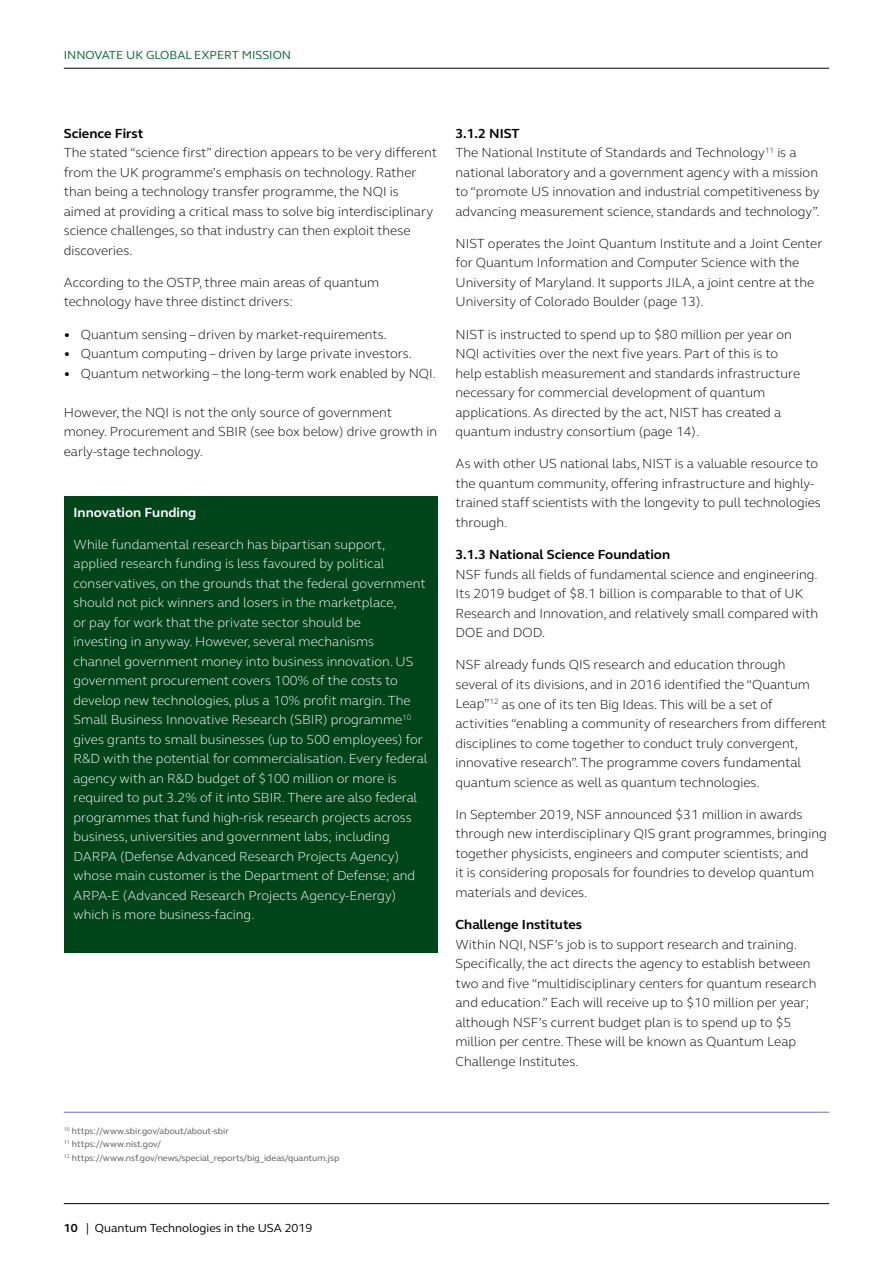
<style>
.page{position:relative;width:893px;height:1263px;background:#fff}
.page>*{position:absolute;margin:0;border:0;box-sizing:border-box;transform-origin:0 0}
.t1{font:300 13.5px/19.5px "FS Elliot";color:#000}
.t2{font:300 13.5px/19.5px "FS Elliot";color:#fff}
.t3{font:700 13.5px "FS Elliot";color:#000}
.t4{font:700 13.5px "FS Elliot";color:#fff}
.t5{font:12px "FS Elliot";color:#000}
.t6{font:12px "FS Elliot";color:#00632f}
.t7{font:9px/13.5px "FS Elliot";color:#575756}
.s1{font-weight:700}
</style>
<div class="page">
<hr style="left:64px;top:1203px;width:765px;height:1px;background:#000">
<hr style="left:64px;top:68px;width:765px;height:1px;background:#000">
<div style="left:64px;top:496px;width:373px;height:456px;background:#00451a"></div>
<hr style="left:64px;top:1112px;width:765px;height:1px;background:#7c6eb0">
<p class="t6" style="left:64px;top:47px;width:229px">INNOVATE UK GLOBAL EXPERT MISSION</p>
<p class="t3" style="left:64px;top:124px;width:81px">Science First</p>
<p class="t1" style="left:64px;top:142px;width:375px">The stated “science first” direction appears to be very different from the UK programme’s emphasis on technology. Rather than being a technology transfer programme, the NQI is aimed at providing a critical mass to solve big interdisciplinary science challenges, so that industry can then exploit these discoveries.</p>
<p class="t1" style="left:64px;top:272px;width:317px">According to the OSTP, three main areas of quantum technology have three distinct drivers:</p>
<p class="t1" style="left:64px;top:324px;width:325px">• Quantum sensing – driven by market-requirements.</p>
<p class="t1" style="left:64px;top:343px;width:350px">• Quantum computing – driven by large private investors.</p>
<p class="t1" style="left:64px;top:363px;width:374px">• Quantum networking – the long-term work enabled by NQI.</p>
<p class="t1" style="left:64px;top:402px;width:375px">However, the NQI is not the only source of government money. Procurement and SBIR (see box below) drive growth in early-stage technology.</p>
<p class="t4" style="left:74px;top:503px;width:124px">Innovation Funding</p>
<p class="t2" style="left:74px;top:534px;width:355px">While fundamental research has bipartisan support, applied research funding is less favoured by political conservatives, on the grounds that the federal government should not pick winners and losers in the marketplace,<br>or pay for work that the private sector should be<br>investing in anyway. However, several mechanisms<br>channel government money into business innovation. US government procurement covers 100% of the costs to develop new technologies, plus a 10% profit margin. The Small Business Innovative Research (SBIR) programme<sup>10 </sup>gives grants to small businesses (up to 500 employees) for R&amp;D with the potential for commercialisation. Every federal agency with an R&amp;D budget of $100 million or more is required to put 3.2% of it into SBIR. There are also federal programmes that fund high-risk research projects across business, universities and government labs; including DARPA (Defense Advanced Research Projects Agency) whose main customer is the Department of Defense; and ARPA-E (Advanced Research Projects Agency-Energy) which is more business-facing.</p>
<p class="t1" style="left:455px;top:123px;width:366px"><span class="s1">3.1.2 NIST<br></span>The National Institute of Standards and Technology<sup>11</sup> is a national laboratory and a government agency with a mission to “promote US innovation and industrial competitiveness by advancing measurement science, standards and technology”.</p>
<p class="t1" style="left:455px;top:233px;width:368px">NIST operates the Joint Quantum Institute and a Joint Center for Quantum Information and Computer Science with the University of Maryland. It supports JILA, a joint centre at the University of Colorado Boulder (page 13).</p>
<p class="t1" style="left:455px;top:324px;width:346px">NIST is instructed to spend up to $80 million per year on NQI activities over the next five years. Part of this is to help establish measurement and standards infrastructure necessary for commercial development of quantum applications. As directed by the act, NIST has created a quantum industry consortium (page 14).</p>
<p class="t1" style="left:455px;top:454px;width:367px">As with other US national labs, NIST is a valuable resource to the quantum community, offering infrastructure and highly&shy;trained staff scientists with the longevity to pull technologies through.</p>
<p class="t3" style="left:455px;top:545px;width:216px">3.1.3 National Science Foundation</p>
<p class="t1" style="left:455px;top:564px;width:364px">NSF funds all fields of fundamental science and engineering.<br>Its 2019 budget of $8.1 billion is comparable to that of UK Research and Innovation, and relatively small compared with DOE and DOD.</p>
<p class="t1" style="left:455px;top:655px;width:373px">NSF already funds QIS research and education through several of its divisions, and in 2016 identified the “Quantum Leap”<sup>12</sup> as one of its ten Big Ideas. This will be a set of activities “enabling a community of researchers from different disciplines to come together to conduct truly convergent, innovative research”. The programme covers fundamental quantum science as well as quantum technologies.</p>
<p class="t1" style="left:455px;top:804px;width:373px">In September 2019, NSF announced $31 million in awards through new interdisciplinary QIS grant programmes, bringing together physicists, engineers and computer scientists; and<br>it is considering proposals for foundries to develop quantum materials and devices.</p>
<p class="t3" style="left:455px;top:915px;width:128px">Challenge Institutes</p>
<p class="t1" style="left:455px;top:934px;width:363px">Within NQI, NSF’s job is to support research and training.<br>Specifically, the act directs the agency to establish between two and five “multidisciplinary centers for quantum research and education.” Each will receive up to $10 million per year; although NSF’s current budget plan is to spend up to $5 million per centre. These will be known as Quantum Leap Challenge Institutes.</p>
<p class="t7" style="left:64px;top:1124px;width:277px"><sup>10</sup> https://www.sbir.gov/about/about-sbir<br><sup>11</sup> https://www.nist.gov/<br><sup>12</sup> https://www.nsf.gov/news/special_reports/big_ideas/quantum.jsp</p>
<p class="t5" style="left:64px;top:1219px;width:250px"><span class="s1">10</span> | Quantum Technologies in the USA 2019</p>
</div>
